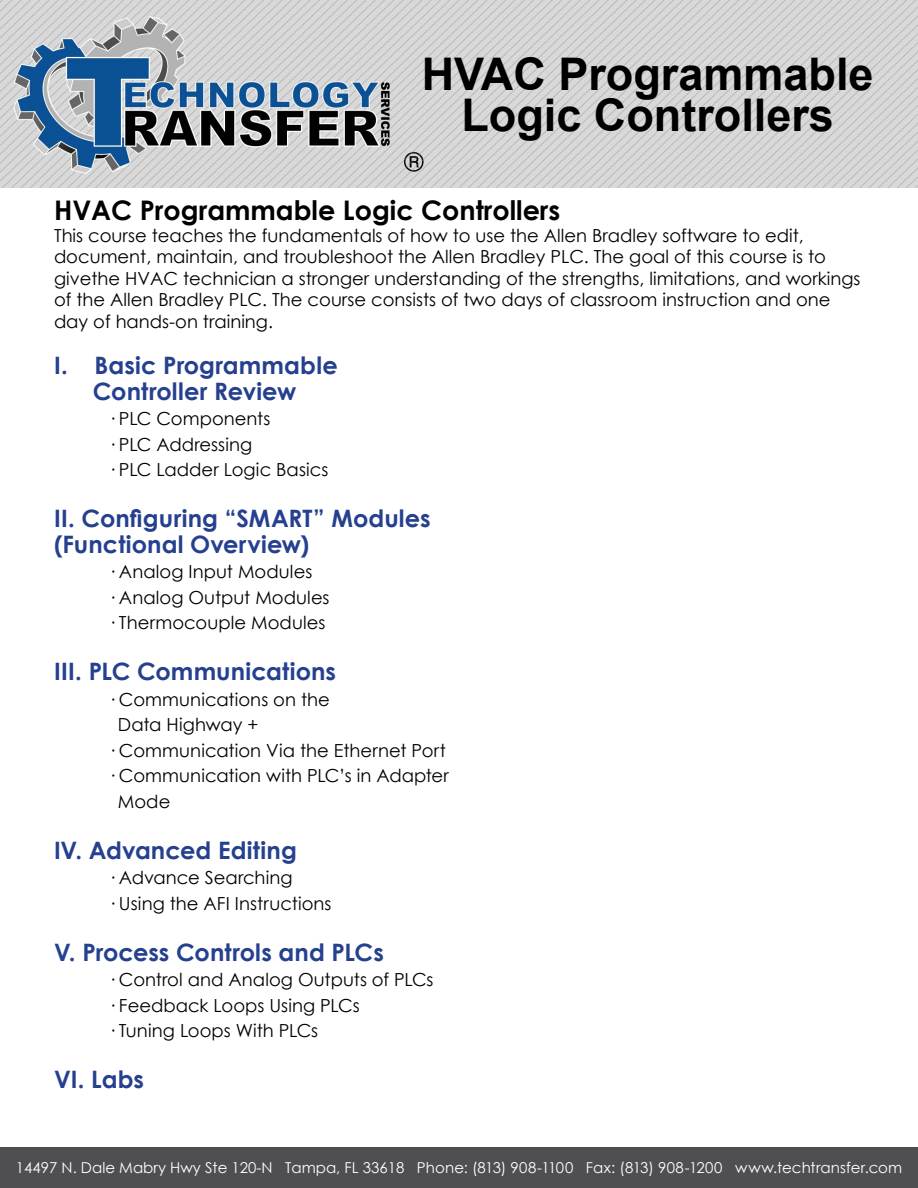
<style>
.page{position:relative;width:918px;height:1188px;background:#fff}
.page>*{position:absolute;margin:0;border:0;box-sizing:border-box;transform-origin:0 0}
.t1{font:700 45px/40.5px "Arial";color:#000;text-align:center}
.t2{font:700 27px "Century Gothic";color:#000}
.t3{font:700 24px/25.5px "Century Gothic";letter-spacing:.005em;color:#25408f;text-align:center}
.t4{font:18px/25.5px "Century Gothic";color:#000}
.t5{font:15px "Century Gothic";color:#fff}
</style>
<div class="page">
<img style="left:0;top:0;width:918px;height:188px">
<div style="left:0;top:1147px;width:918px;height:41px;background:#4f4f51"></div>
<h1 class="t1" style="left:422px;top:55px;width:453px">HVAC Programmable<br>Logic Controllers</h1>
<h2 class="t2" style="left:54px;top:190px;width:508px">HVAC Programmable Logic Controllers</h2>
<p class="t4" style="left:54px;top:224px;width:808px;line-height:21.6px">This course teaches the fundamentals of how to use the Allen Bradley software to edit, document, maintain, and troubleshoot the Allen Bradley PLC. The goal of this course is to givethe HVAC technician a stronger understanding of the strengths, limitations, and workings of the Allen Bradley PLC. The course consists of two days of classroom instruction and one day of hands-on training.</p>
<h3 class="t3" style="left:54px;top:352px;width:285px">I. Basic Programmable<br>Controller Review</h3>
<p class="t4" style="left:108px;top:406px;width:222px">· PLC Components<br>· PLC Addressing<br>· PLC Ladder Logic Basics</p>
<h3 class="t3" style="left:54px;top:505px;width:378px;text-align:left">II. Configuring “SMART” Modules (Functional Overview)</h3>
<p class="t4" style="left:108px;top:559px;width:223px">· Analog Input Modules<br>· Analog Output Modules · Thermocouple Modules</p>
<h3 class="t3" style="left:54px;top:658px;width:284px">III. PLC Communications</h3>
<p class="t4" style="left:108px;top:686px;width:223px">· Communications on the</p>
<p class="t4" style="left:118px;top:712px;width:142px">Data Highway +</p>
<p class="t4" style="left:108px;top:737px;width:340px">· Communication Via the Ethernet Port</p>
<p class="t4" style="left:108px;top:763px;width:342px">· Communication with PLC’s in Adapter</p>
<p class="t4" style="left:118px;top:788px;width:54px">Mode</p>
<h3 class="t3" style="left:54px;top:836px;width:244px">IV. Advanced Editing</h3>
<p class="t4" style="left:108px;top:865px;width:225px">· Advance Searching<br>· Using the AFI Instructions</p>
<h3 class="t3" style="left:54px;top:938px;width:331px">V. Process Controls and PLCs</h3>
<p class="t4" style="left:108px;top:967px;width:327px">· Control and Analog Outputs of PLCs · Feedback Loops Using PLCs<br>· Tuning Loops With PLCs</p>
<h3 class="t3" style="left:54px;top:1066px;width:91px">VI. Labs</h3>
<p class="t5" style="left:16px;top:1157px;width:390px">14497 N. Dale Mabry Hwy Ste 120-N Tampa, FL 33618</p>
<p class="t5" style="left:417px;top:1157px;width:487px">Phone: (813) 908-1100 Fax: (813) 908-1200 www.techtransfer.com</p>
</div>
